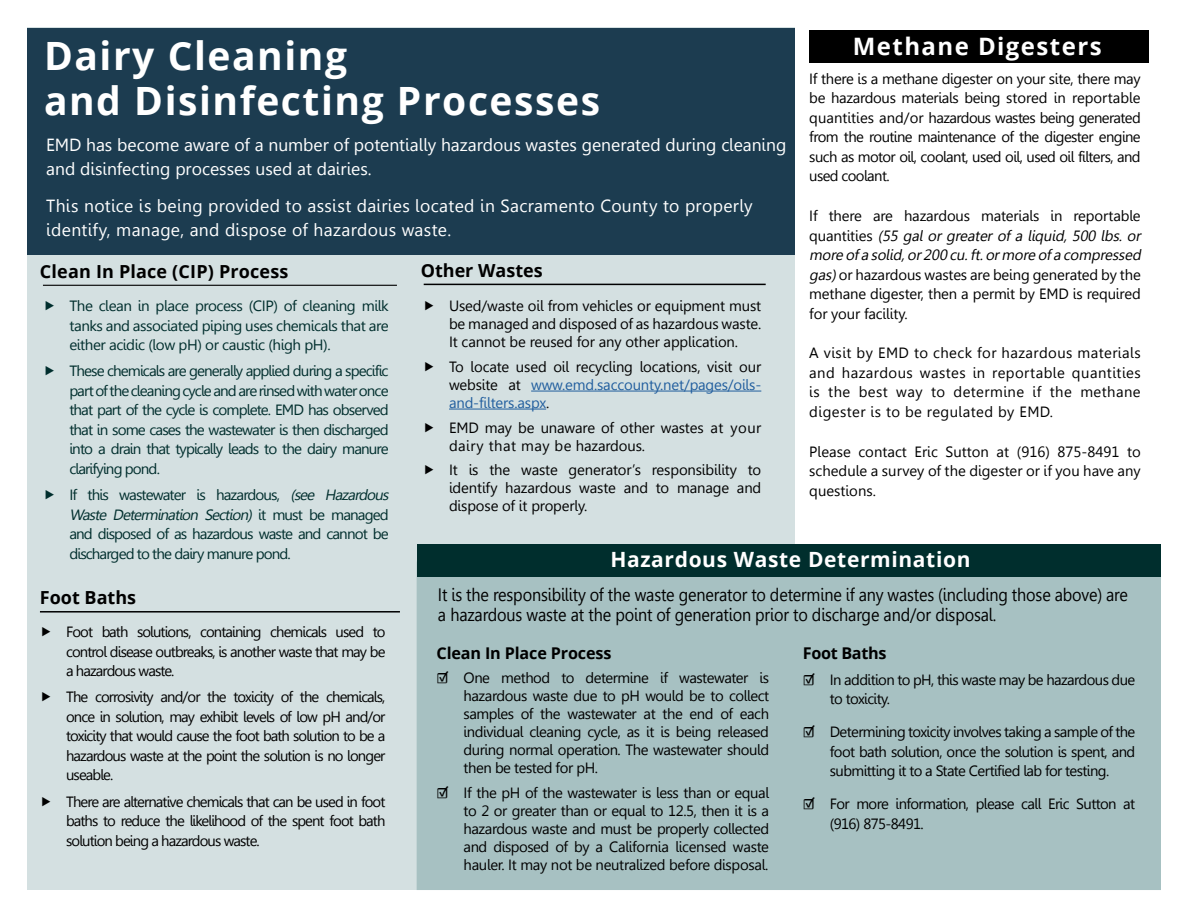
<style>
.page{position:relative;width:1188px;height:918px;background:#fff}
.page>*{position:absolute;margin:0;border:0;box-sizing:border-box;transform-origin:0 0}
.t1{font:700 39px/45px "Open Sans";letter-spacing:.04em;color:#fff}
.t2{font:700 24px "Open Sans";letter-spacing:.06em;color:#fff}
.t3{font:700 21px "Open Sans";letter-spacing:.03em;color:#fff}
.t4{font:18px/19.5px "Gisha";letter-spacing:-.01em;color:#000;scale:.9 1}
.t5{font:700 18px "Open Sans";letter-spacing:.01em;color:#000}
.t6{font:17.55px/24px "Gisha";letter-spacing:.01em;color:#fff}
.t7{font:700 16.2px "Open Sans";letter-spacing:-.01em;color:#000}
.t8{font:14.85px/19.5px "Gisha";letter-spacing:-.02em;color:#000;text-align:justify}
.t9{font:14.85px/19.5px "Gisha";letter-spacing:-.06em;color:#002e2d;text-align:justify}
.t10{font:14.85px/19.5px "Gisha";letter-spacing:-.04em;color:#000}
.s1{font-style:italic}
.s2{color:#215e9e}
.s3{font-family:"Source Sans Pro";font-weight:600}
</style>
<div class="page">
<div style="left:27px;top:255px;width:768px;height:635px;background:#d4e0e1"></div>
<div style="left:417px;top:544px;width:744px;height:346px;background:#a7c1c2"></div>
<div style="left:27px;top:28px;width:768px;height:227px;background:#1c3c50"></div>
<div style="left:417px;top:545px;width:744px;height:32px;background:#002e2d"></div>
<div style="left:809px;top:30px;width:340px;height:32px;background:#000"></div>
<hr style="left:43px;top:285px;width:354px;height:1px;background:#000">
<hr style="left:531px;top:391px;width:230px;height:1px;background:#215e9e">
<hr style="left:449px;top:409px;width:97px;height:1px;background:#215e9e">
<hr style="left:40px;top:611px;width:360px;height:2px;background:#000">
<hr style="left:424px;top:284px;width:342px;height:1px;background:#000">
<svg style="left:46px;top:301px;width:8px;height:9px"></svg>
<svg style="left:46px;top:366px;width:8px;height:10px"></svg>
<svg style="left:46px;top:490px;width:8px;height:9px"></svg>
<svg style="left:42px;top:627px;width:8px;height:9px"></svg>
<svg style="left:42px;top:692px;width:8px;height:10px"></svg>
<svg style="left:42px;top:796px;width:8px;height:10px"></svg>
<svg style="left:425px;top:301px;width:8px;height:9px"></svg>
<svg style="left:425px;top:362px;width:8px;height:9px"></svg>
<svg style="left:425px;top:422px;width:8px;height:10px"></svg>
<svg style="left:425px;top:465px;width:8px;height:10px"></svg>
<h2 class="t2" style="left:853px;top:29px;width:250px">Methane Digesters</h2>
<h1 class="t1" style="left:44px;top:33px;width:558px">Dairy Cleaning<br>and Disinfecting Processes</h1>
<p class="t8" style="left:809px;top:69px;width:333px">If there is a methane digester on your site, there may be hazardous materials being stored in reportable quantities and/or hazardous wastes being generated from the routine maintenance of the digester engine such as motor oil, coolant, used oil, used oil filters, and used coolant.</p>
<p class="t8" style="left:809px;top:206px;width:336px;text-align:left">If there are hazardous materials in reportable q u a n t it ie s <span class="s1">(55 gal or greater of a liquid, 500 lbs. or more ofa solid,or200 cu.ft.ormore ofa compressed gas)</span>or hazardous wastes are being generated by the methane digester, then a permit by EMD is required for your facility.</p>
<p class="t8" style="left:809px;top:344px;width:333px">A visit by EMD to check for hazardous materials and hazardous wastes in reportable quantities is the best way to determine if the methane digester is to be regulated by EMD.</p>
<p class="t8" style="left:809px;top:442px;width:333px">Please contact Eric Sutton at (916) 875-8491 to schedule a survey of the digester or if you have any questions.</p>
<p class="t6" style="left:46px;top:133px;width:742px">EMD has become aware of a number of potentially hazardous wastes generated during cleaning and disinfecting processes used at dairies.</p>
<p class="t6" style="left:46px;top:194px;width:708px">This notice is being provided to assist dairies located in Sacramento County to properly identify, manage, and dispose of hazardous waste.</p>
<p class="t5" style="left:421px;top:258px;width:124px">Other Wastes</p>
<p class="t5" style="left:40px;top:259px;width:250px">Clean In Place (CIP) Process</p>
<p class="t8" style="left:449px;top:297px;width:314px;line-height:18px">Used/waste oil from vehicles or equipment must be managed and disposed of as hazardous waste.<br>It cannot be reused for any other application.</p>
<p class="t8" style="left:449px;top:358px;width:314px;line-height:18px">To locate used oil recycling locations, visit our website at <span class="s2">www.emd.saccounty.net/pages/oils&shy;and-filters.aspx</span>.</p>
<p class="t8" style="left:449px;top:418px;width:314px;line-height:18px">EMD may be unaware of other wastes at your dairy that may be hazardous.</p>
<p class="t8" style="left:449px;top:461px;width:314px;line-height:18px">It is the waste generator’s responsibility to identify hazardous waste and to manage and dispose of it properly.</p>
<p class="t9" style="left:69px;top:296px;width:321px">The clean in place process (CIP) of cleaning milk tanks and associated piping uses chemicals that are either acidic (low pH) or caustic (high pH).</p>
<p class="t9" style="left:69px;top:361px;width:321px">These chemicals are generally applied during a specific part of the cleaning cycle and are rinsed with water once that part of the cycle is complete. EMD has observed that in some cases the wastewater is then discharged into a drain that typically leads to the dairy manure clarifying pond.</p>
<p class="t9" style="left:69px;top:485px;width:324px;text-align:left">If this wastewater is hazardous, <span class="s1">(see Hazardous Waste Determination Section)</span> it m u s t b e m a n a g e d and disposed of as hazardous waste and cannot be discharged to the dairy manure pond.</p>
<h3 class="t3" style="left:610px;top:545px;width:362px">Hazardous Waste Determination</h3>
<p class="t4" style="left:438px;top:585px;width:768px">It is the responsibility of the waste generator to determine if any wastes (including those above) are a hazardous waste at the point of generation prior to discharge and/or disposal.</p>
<p class="t5" style="left:40px;top:585px;width:98px">Foot Baths</p>
<p class="t8" style="left:66px;top:622px;width:321px">Foot bath solutions, containing chemicals used to control disease outbreaks, is another waste that may be a hazardous waste.</p>
<p class="t8" style="left:66px;top:687px;width:321px">The corrosivity and/or the toxicity of the chemicals, once in solution, may exhibit levels of low pH and/or toxicity that would cause the foot bath solution to be a hazardous waste at the point the solution is no longer useable.</p>
<p class="t8" style="left:66px;top:792px;width:321px">There are alternative chemicals that can be used in foot baths to reduce the likelihood of the spent foot bath solution being a hazardous waste.</p>
<p class="t7" style="left:437px;top:641px;width:176px">Clean In Place Process</p>
<p class="t8" style="left:464px;top:669px;width:307px;line-height:18px;text-indent:-27px"><span class="s3">☑</span> One method to determine if wastewater is hazardous waste due to pH would be to collect samples of the wastewater at the end of each individual cleaning cycle, as it is being released during normal operation. The wastewater should then be tested for pH.</p>
<p class="t8" style="left:464px;top:784px;width:307px;line-height:18px;text-indent:-27px"><span class="s3">☑</span> If the pH of the wastewater is less than or equal to 2 or greater than or equal to 12.5, then it is a hazardous waste and must be properly collected and disposed of by a California licensed waste hauler. It may not be neutralized before disposal.</p>
<p class="t7" style="left:803px;top:641px;width:85px">Foot Baths</p>
<p class="t10" style="left:830px;top:670px;width:307px;text-indent:-27px"><span class="s3">☑</span> In addition to pH, this waste may be hazardous due to toxicity.</p>
<p class="t8" style="left:830px;top:722px;width:307px;text-indent:-27px"><span class="s3">☑</span> Determining toxicity involves taking a sample of the foot bath solution, once the solution is spent, and submitting it to a State Certified lab for testing.</p>
<p class="t10" style="left:830px;top:794px;width:307px;text-indent:-27px"><span class="s3">☑</span> For more information, please call Eric Sutton at (916) 875-8491.</p>
</div>
